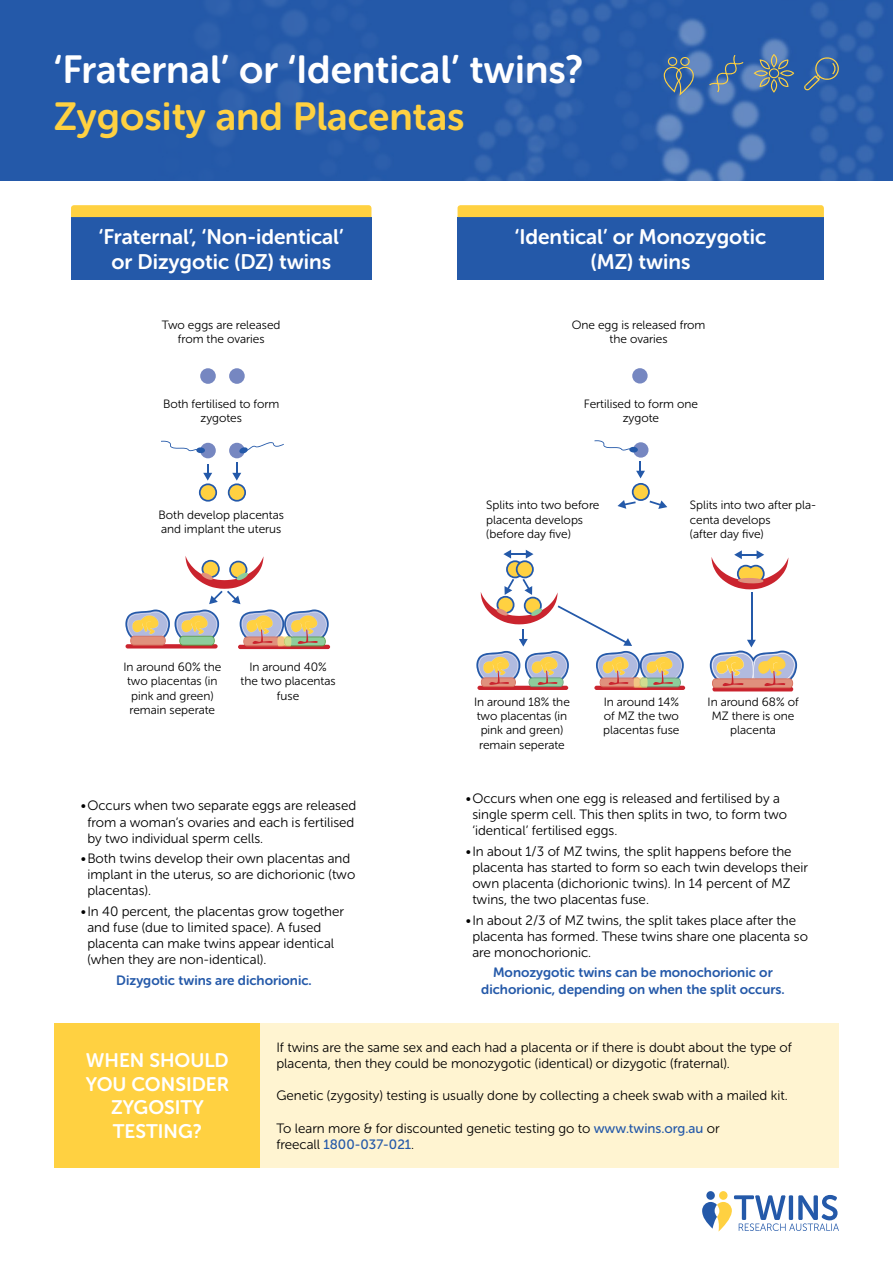
<style>
.page{position:relative;width:893px;height:1263px;background:#fff}
.page>*{position:absolute;margin:0;border:0;box-sizing:border-box;transform-origin:0 0}
.t1{font:39px "Museo Sans Rounded 700";color:#fff}
.t2{font:39px "Museo Sans Rounded 700";color:#ffd141}
.t3{font:21px/25.2px "Museo Sans Rounded 700";color:#fff;text-align:center}
.t4{font:19.5px/23.4px "Museo Sans Rounded 700";color:#fff;text-align:center}
.t5{font:13.5px/16.2px "Museo Sans Rounded 300";color:#000}
.t6{font:13.5px/16.2px "Museo Sans Rounded 700";color:#2459a9;text-align:center}
.t7{font:13.5px "Museo Sans Rounded 500";color:#2459a9}
.t8{font:12px/14.4px "Museo Sans Rounded 300";color:#000;text-align:center}
.s1{font-family:"Museo Sans Rounded 500";color:#2459a9}
.s2{font-family:"Museo Sans Rounded 300";color:#000}
</style>
<div class="page">
<img style="left:0;top:0;width:893px;height:181px">
<svg style="left:709px;top:55px;width:34px;height:37px"></svg>
<svg style="left:664px;top:57px;width:30px;height:39px"></svg>
<svg style="left:754px;top:54px;width:40px;height:39px;background:#5c7b9c"></svg>
<svg style="left:804px;top:56px;width:36px;height:35px"></svg>
<div style="left:458px;top:217px;width:366px;height:63px;background:#2459a9"></div>
<hr style="left:477px;top:686px;width:91px;height:4px;background:#ca242e;border-radius:2px">
<hr style="left:594px;top:686px;width:91px;height:4px;background:#ca242e;border-radius:2px">
<div style="left:632px;top:368px;width:16px;height:15px;background:#7687c1;border-radius:50%"></div>
<div style="left:633px;top:442px;width:15px;height:16px;background:#7687c1;border-radius:50%"></div>
<hr style="left:751px;top:592px;width:2px;height:50px;background:#2459a9">
<div style="left:629px;top:447px;width:9px;height:6px;background:#2459a9;border-radius:50%"></div>
<svg style="left:594px;top:440px;width:38px;height:10px"></svg>
<svg style="left:711px;top:550px;width:77px;height:39px"></svg>
<svg style="left:617px;top:461px;width:50px;height:48px"></svg>
<svg style="left:712px;top:687px;width:81px;height:4px"></svg>
<svg style="left:710px;top:640px;width:87px;height:48px"></svg>
<div style="left:71px;top:217px;width:300px;height:63px;background:#2459a9"></div>
<hr style="left:126px;top:644px;width:92px;height:4px;background:#ca242e;border-radius:2px">
<div style="left:200px;top:368px;width:16px;height:16px;background:#7687c1;border-radius:50%"></div>
<div style="left:229px;top:368px;width:16px;height:16px;background:#7687c1;border-radius:50%"></div>
<div style="left:200px;top:443px;width:16px;height:15px;background:#7687c1;border-radius:50%"></div>
<div style="left:229px;top:443px;width:16px;height:15px;background:#7687c1;border-radius:50%"></div>
<div style="left:196px;top:447px;width:9px;height:6px;background:#2459a9;border-radius:50%"></div>
<svg style="left:161px;top:441px;width:38px;height:10px"></svg>
<svg style="left:239px;top:442px;width:45px;height:12px"></svg>
<svg style="left:199px;top:464px;width:18px;height:38px"></svg>
<svg style="left:228px;top:463px;width:18px;height:39px"></svg>
<svg style="left:238px;top:645px;width:92px;height:4px"></svg>
<svg style="left:125px;top:556px;width:204px;height:90px"></svg>
<svg style="left:476px;top:550px;width:208px;height:138px"></svg>
<svg style="left:71px;top:205px;width:300px;height:12px;background:#ffd143"></svg>
<svg style="left:458px;top:205px;width:366px;height:12px;background:#ffd143"></svg>
<div style="left:719px;top:1191px;width:8px;height:9px;background:#ffd141;border-radius:50%"></div>
<div style="left:706px;top:1191px;width:9px;height:9px;background:#2459a9;border-radius:50%"></div>
<svg style="left:702px;top:1195px;width:137px;height:36px"></svg>
<div style="left:54px;top:1023px;width:207px;height:144px;background:#ffd141"></div>
<div style="left:261px;top:1023px;width:578px;height:144px;background:#fff4d1"></div>
<h1 class="t1" style="left:54px;top:48px;width:531px">‘Fraternal’ or ‘Identical’ twins?</h1>
<h1 class="t2" style="left:54px;top:95px;width:412px">Zygosity and Placentas</h1>
<h2 class="t3" style="left:99px;top:224px;width:246px">‘Fraternal’, ‘Non-identical’ or Dizygotic (DZ) twins</h2>
<p class="t8" style="left:162px;top:318px;width:120px">Two eggs are released from the ovaries</p>
<p class="t8" style="left:163px;top:397px;width:118px">Both fertilised to form zygotes</p>
<p class="t8" style="left:159px;top:508px;width:127px;text-align:left">Both develop placentas and implant the uterus</p>
<p class="t8" style="left:123px;top:660px;width:99px">In around 60% the two placentas (in pink and green) remain seperate</p>
<p class="t8" style="left:241px;top:660px;width:97px">In around 40% the two placentas fuse</p>
<p class="t5" style="left:87px;top:798px;width:270px;text-indent:-7px">• Occurs when two separate eggs are released from a woman’s ovaries and each is fertilised by two individual sperm cells.</p>
<p class="t5" style="left:87px;top:850px;width:269px;text-indent:-7px">• Both twins develop their own placentas and implant in the uterus, so are dichorionic (two placentas).</p>
<p class="t5" style="left:87px;top:903px;width:258px;text-indent:-7px">• In 40 percent, the placentas grow together and fuse (due to limited space). A fused placenta can make twins appear identical (when they are non-identical).</p>
<p class="t6" style="left:116px;top:972px;width:197px">Dizygotic twins are dichorionic.</p>
<h2 class="t3" style="left:515px;top:224px;width:253px">‘Identical’ or Monozygotic (MZ) twins</h2>
<p class="t8" style="left:572px;top:318px;width:135px">One egg is released from the ovaries</p>
<p class="t8" style="left:584px;top:397px;width:116px">Fertilised to form one zygote</p>
<p class="t8" style="left:486px;top:498px;width:115px;text-align:left">Splits into two before placenta develops (before day five)</p>
<p class="t8" style="left:690px;top:498px;width:128px;text-align:left">Splits into two after pla&shy;centa develops<br>(after day five)</p>
<p class="t8" style="left:474px;top:694px;width:97px">In around 18% the two placentas (in pink and green) remain seperate</p>
<p class="t8" style="left:603px;top:694px;width:78px;text-align:justify">In around 14% of MZ the two placentas fuse</p>
<p class="t8" style="left:708px;top:694px;width:93px">In around 68% of<br>MZ there is one placenta</p>
<p class="t5" style="left:472px;top:790px;width:316px;text-indent:-7px">• Occurs when one egg is released and fertilised by a single sperm cell. This then splits in two, to form two ‘identical’ fertilised eggs.</p>
<p class="t5" style="left:472px;top:843px;width:337px;text-indent:-7px">• In about 1/3 of MZ twins, the split happens before the placenta has started to form so each twin develops their own placenta (dichorionic twins). In 14 percent of MZ twins, the two placentas fuse.</p>
<p class="t5" style="left:472px;top:912px;width:337px;text-indent:-7px">• In about 2/3 of MZ twins, the split takes place after the placenta has formed. These twins share one placenta so are monochorionic.</p>
<p class="t6" style="left:481px;top:965px;width:305px">Monozygotic twins can be monochorionic or dichorionic, depending on when the split occurs.</p>
<h3 class="t4" style="left:86px;top:1049px;width:145px">When should you consider zygosity testin g?</h3>
<p class="t5" style="left:276px;top:1039px;width:517px">If twins are the same sex and each had a placenta or if there is doubt about the type of placenta, then they could be monozygotic (identical) or dizygotic (fraternal).</p>
<p class="t5" style="left:276px;top:1088px;width:513px">Genetic (zygosity) testing is usually done by collecting a cheek swab with a mailed kit.</p>
<p class="t5" style="left:276px;top:1120px;width:445px">To learn more &amp; for discounted genetic testing go to <span class="s1">www.twins.org.au</span> or</p>
<p class="t7" style="left:276px;top:1137px;width:139px"><span class="s2">freecall</span> 1800-037-021<span class="s2">.</span></p>
</div>
